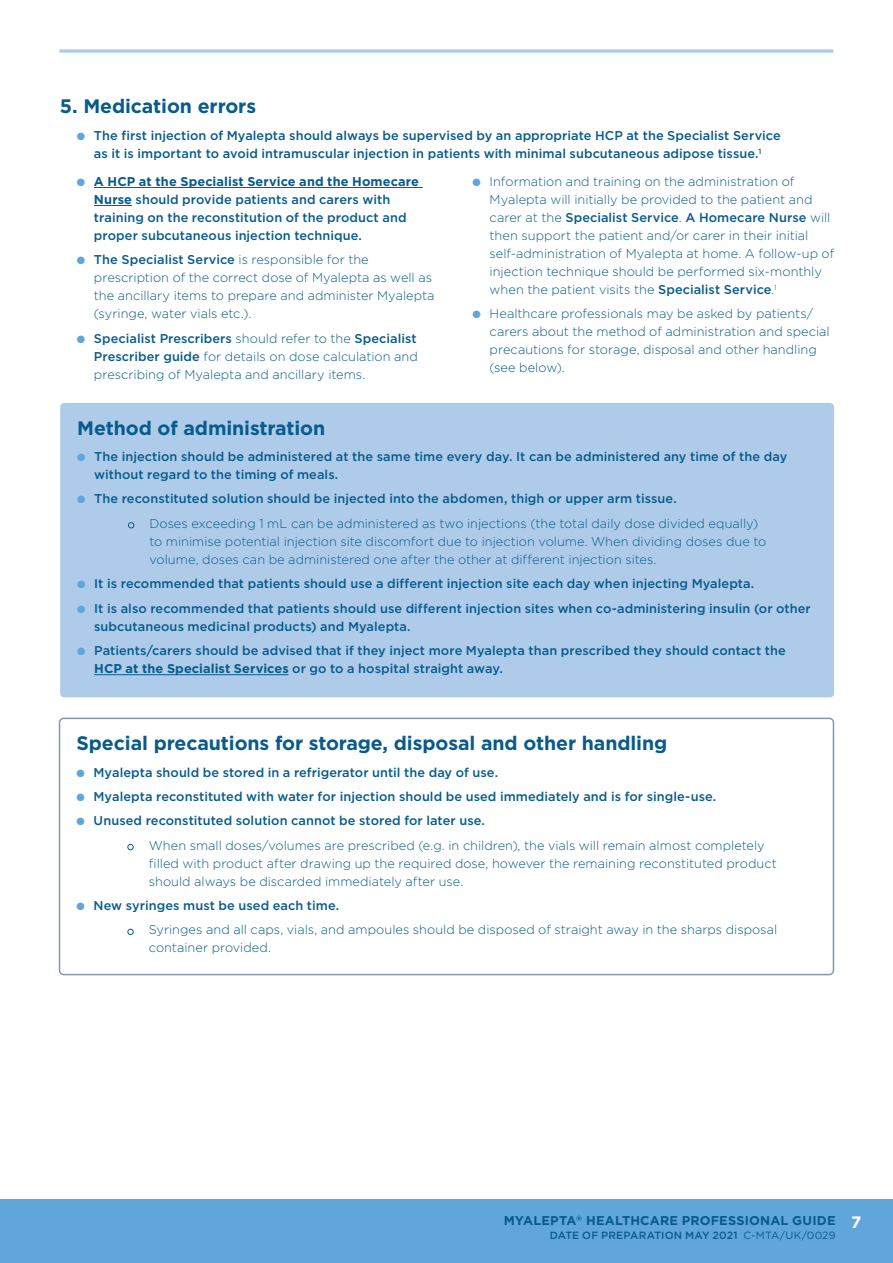
<style>
.page{position:relative;width:893px;height:1263px;background:#fff}
.page>*{position:absolute;margin:0;border:0;box-sizing:border-box;transform-origin:0 0}
.Subhead{font:700 19.5px "Gotham";letter-spacing:-.005em;color:#085b8b}
.t1{font:700 16.5px "Gotham";color:#fff}
.t2{font:300 12.75px/18px "Gotham";color:#085b8b}
.t3{font:500 12.75px/18px "Gotham";letter-spacing:.005em;color:#085b8b}
.t4{font:700 12.75px "Gotham";letter-spacing:.015em;color:#085b8b}
.t5{font:500 10.5px "Gotham";letter-spacing:.015em;color:#085b8b}
.s1{color:#61a6da}
.s2{font-weight:700}
.s3{font-weight:500}
.s4{font-weight:400}
</style>
<div class="page">
<div style="left:0;top:1199px;width:893px;height:64px;background:#61a6da"></div>
<svg style="left:59px;top:49px;width:774px;height:4px;background:#bbd4ed"></svg>
<div style="left:60px;top:403px;width:774px;height:294px;background:#aeccea;border-radius:4px"></div>
<hr style="left:94px;top:674px;width:195px;height:1px;background:#085b8b">
<hr style="left:94px;top:187px;width:329px;height:1px;background:#085b8b">
<hr style="left:94px;top:205px;width:38px;height:1px;background:#085b8b">
<div style="left:59px;top:718px;width:775px;height:257px;border:2px solid #8197b7;border-radius:4px"></div>
<p class="Subhead" style="left:60px;top:95px;width:198px">5. Medication errors</p>
<p class="t3" style="left:77px;top:126px;width:705px;text-align:center"><span class="s1">●</span> The first injection of Myalepta should always be supervised by an appropriate HCP at the Specialist Service as it is important to avoid intramuscular injection in patients with minimal subcutaneous adipose tissue.<sup>1</sup></p>
<p class="t3" style="left:94px;top:172px;width:327px;text-indent:-17px"><span class="s1">●</span> <span class="s2">A HCP at the Specialist Service and the Homecare Nurse</span> should provide patients and carers with training on the reconstitution of the product and proper subcutaneous injection technique.</p>
<p class="t2" style="left:94px;top:250px;width:342px;text-indent:-17px"><span class="s1">●</span> <span class="s3">The Specialist Service</span> is responsible for the prescription of the correct dose of Myalepta as well as the ancillary items to prepare and administer Myalepta (syringe, water vials etc.).</p>
<p class="t2" style="left:94px;top:329px;width:325px;text-align:justify;text-indent:-17px"><span class="s1">●</span> <span class="s3">Specialist Prescribers</span> should refer to the <span class="s3">Specialist Prescriber guide</span> for details on dose calculation and prescribing of Myalepta and ancillary items.</p>
<p class="t2" style="left:490px;top:172px;width:346px;text-indent:-17px"><span class="s1">●</span> Information and training on the administration of Myalepta will initially be provided to the patient and carer at the <span class="s3">Specialist Service</span>. <span class="s3">A Homecare Nurse</span> will then support the patient and/or carer in their initial self-administration of Myalepta at home. A follow-up of injection technique should be performed six-monthly when the patient visits the <span class="s3">Specialist Service</span>.<sup>1</sup></p>
<p class="t2" style="left:490px;top:304px;width:342px;text-indent:-17px"><span class="s1">●</span> Healthcare professionals may be asked by patients/ carers about the method of administration and special precautions for storage, disposal and other handling (see below).</p>
<p class="Subhead" style="left:77px;top:416px;width:250px">Method of administration</p>
<p class="t3" style="left:94px;top:447px;width:695px;text-indent:-17px"><span class="s1">●</span> The injection should be administered at the same time every day. It can be administered any time of the day without regard to the timing of meals.</p>
<p class="t3" style="left:77px;top:490px;width:601px"><span class="s1">●</span> The reconstituted solution should be injected into the abdomen, thigh or upper arm tissue.</p>
<p class="t2" style="left:149px;top:514px;width:618px;text-indent:-21px">● Doses exceeding 1 mL can be administered as two injections (the total daily dose divided equally) to minimise potential injection site discomfort due to injection volume. When dividing doses due to volume, doses can be administered one after the other at different injection sites.</p>
<p class="t3" style="left:77px;top:574px;width:679px"><span class="s1">●</span> It is recommended that patients should use a different injection site each day when injecting Myalepta.</p>
<p class="t3" style="left:94px;top:599px;width:718px;text-indent:-17px"><span class="s1">●</span> It is also recommended that patients should use different injection sites when co-administering insulin (or other subcutaneous medicinal products) and Myalepta.</p>
<p class="t3" style="left:94px;top:641px;width:693px;text-indent:-17px"><span class="s1">●</span> Patients/carers should be advised that if they inject more Myalepta than prescribed they should contact the<br><span class="s2">HCP at the Specialist Services</span> or go to a hospital straight away.</p>
<p class="Subhead" style="left:77px;top:732px;width:592px">Special precautions for storage, disposal and other handling</p>
<p class="t3" style="left:77px;top:763px;width:423px"><span class="s1">●</span> Myalepta should be stored in a refrigerator until the day of use.</p>
<p class="t3" style="left:77px;top:787px;width:641px"><span class="s1">●</span> Myalepta reconstituted with water for injection should be used immediately and is for single-use.</p>
<p class="t3" style="left:77px;top:811px;width:410px"><span class="s1">●</span> Unused reconstituted solution cannot be stored for later use.</p>
<p class="t2" style="left:149px;top:836px;width:630px;text-indent:-21px">● When small doses/volumes are prescribed (e.g. in children), the vials will remain almost completely filled with product after drawing up the required dose, however the remaining reconstituted product should always be discarded immediately after use.</p>
<p class="t3" style="left:77px;top:896px;width:264px"><span class="s1">●</span> New syringes must be used each time.</p>
<p class="t2" style="left:149px;top:921px;width:630px;text-indent:-21px">● Syringes and all caps, vials, and ampoules should be disposed of straight away in the sharps disposal container provided.</p>
<p class="t4" style="left:504px;top:1213px;width:333px">MYALEPTA<sup>®</sup> HEALTHCARE PROFESSIONAL GUIDE</p>
<p class="t5" style="left:550px;top:1229px;width:287px">DATE OF PREPARATION MAY 2021 <span class="s4">C-MTA/UK/0029</span></p>
<p class="t1" style="left:851px;top:1212px;width:12px">7</p>
</div>
